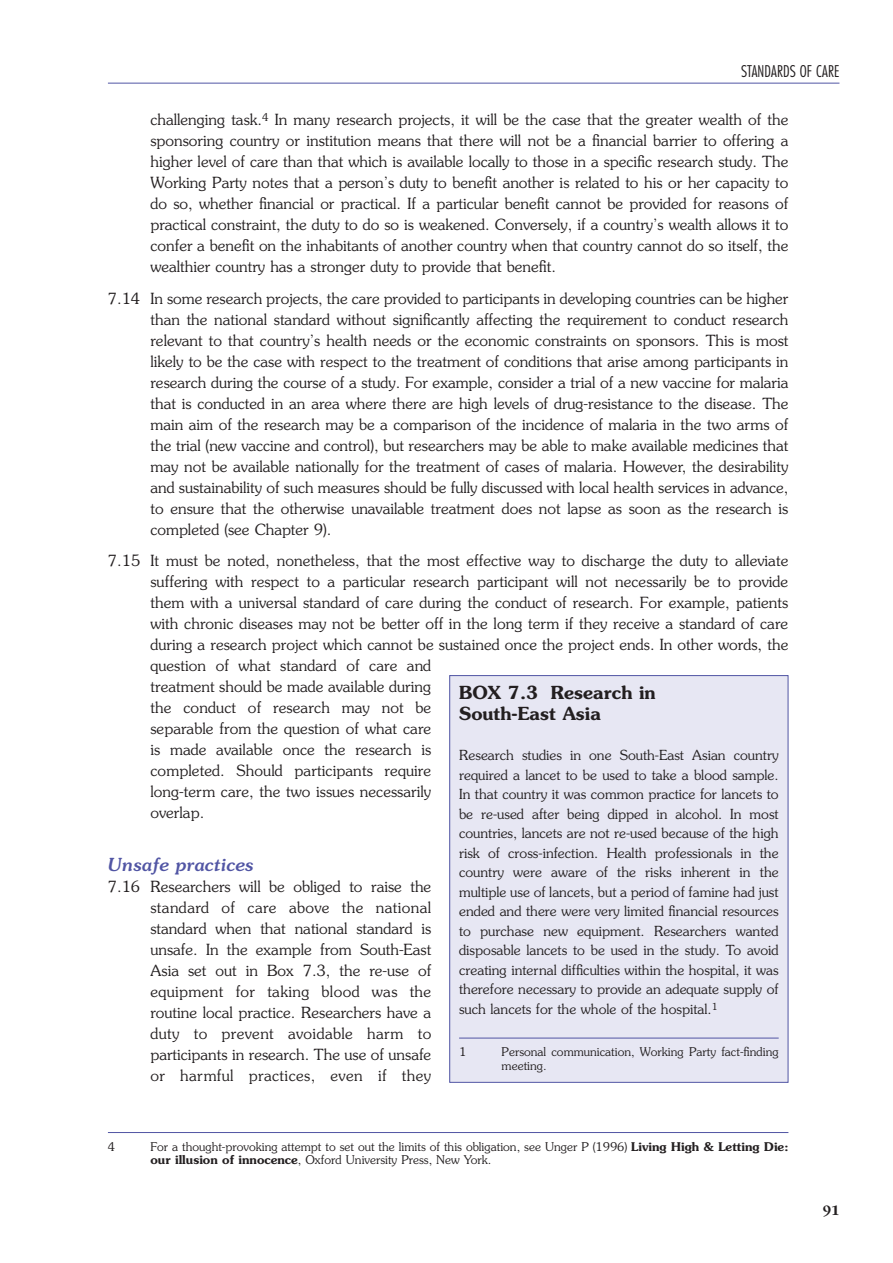
<style>
.page{position:relative;width:893px;height:1263px;background:#fff}
.page>*{position:absolute;margin:0;border:0;box-sizing:border-box;transform-origin:0 0}
.t1{font:600 18px/21px "Souvenir";color:#231f20}
.t2{font:italic 500 18px "Souvenir";color:#5155a4}
.t3{font:300 condensed 15.75px "Futura";letter-spacing:.01em;color:#231f20}
.t4{font:300 15.3px/21px "Souvenir";letter-spacing:.005em;color:#231f20;text-align:justify}
.t5{font:700 15px "Garamond";color:#231f20}
.t6{font:300 13.8px/19.5px "Souvenir";color:#231f20;text-align:justify}
.t7{font:300 12px/13.5px "Souvenir";color:#231f20}
.s1{font-weight:600}
</style>
<div class="page">
<hr style="left:108px;top:83px;width:731px;height:1px;background:#5155a4">
<hr style="left:108px;top:1132px;width:680px;height:1px;background:#5155a4">
<div style="left:450px;top:675px;width:338px;height:407px;background:#e7e7f3"></div>
<hr style="left:459px;top:1037px;width:319px;height:1px;background:#5155a4">
<div style="left:449px;top:675px;width:339px;height:407px;border:1px solid #5155a4"></div>
<p class="t3" style="left:741px;top:64px;width:100px">STANDARDS OF CARE</p>
<p class="t4" style="left:150px;top:110px;width:639px">challenging task.<sup>4</sup> In many research projects, it will be the case that the greater wealth of the sponsoring country or institution means that there will not be a financial barrier to offering a higher level of care than that which is available locally to those in a specific research study. The Working Party notes that a person’s duty to benefit another is related to his or her capacity to do so, whether financial or practical. If a particular benefit cannot be provided for reasons of practical constraint, the duty to do so is weakened. Conversely, if a country’s wealth allows it to confer a benefit on the inhabitants of another country when that country cannot do so itself, the wealthier country has a stronger duty to provide that benefit.</p>
<p class="t4" style="left:150px;top:289px;width:639px;text-indent:-43px">7.14 In some research projects, the care provided to participants in developing countries can be higher than the national standard without significantly affecting the requirement to conduct research relevant to that country’s health needs or the economic constraints on sponsors. This is most likely to be the case with respect to the treatment of conditions that arise among participants in research during the course of a study. For example, consider a trial of a new vaccine for malaria that is conducted in an area where there are high levels of drug-resistance to the disease. The main aim of the research may be a comparison of the incidence of malaria in the two arms of the trial (new vaccine and control), but researchers may be able to make available medicines that may not be available nationally for the treatment of cases of malaria. However, the desirability and sustainability of such measures should be fully discussed with local health services in advance, to ensure that the otherwise unavailable treatment does not lapse as soon as the research is completed (see Chapter 9).</p>
<p class="t4" style="left:150px;top:551px;width:639px;text-align:left;text-indent:-43px">7.15 It must be noted, nonetheless, that the most effective way to discharge the duty to alleviate suffering with respect to a particular research participant will not necessarily be to provide them with a universal standard of care during the conduct of research. For example, patients with chronic diseases may not be better off in the long term if they receive a standard of care during a research project which cannot be sustained once the project ends. In other words, the question of what standard of care and<br>treatment should be made available during<br>the conduct of research may not be<br>separable from the question of what care<br>is made available once the research is<br>completed. Should participants require<br>long-term care, the two issues necessarily<br>overlap.</p>
<p class="t2" style="left:108px;top:857px;width:147px">Unsafe practices</p>
<p class="t4" style="left:150px;top:877px;width:282px;text-indent:-43px">7.16 Researchers will be obliged to raise the standard of care above the national standard when that national standard is unsafe. In the example from South-East Asia set out in Box 7.3, the re-use of equipment for taking blood was the routine local practice. Researchers have a duty to prevent avoidable harm to participants in research. The use of unsafe or harmful practices, even if they</p>
<p class="t1" style="left:459px;top:683px;width:198px">BOX 7.3 Research in<br>South-East Asia</p>
<p class="t6" style="left:459px;top:746px;width:321px">Research studies in one South-East Asian country required a lancet to be used to take a blood sample.<br>In that country it was common practice for lancets to be re-used after being dipped in alcohol. In most countries, lancets are not re-used because of the high risk of cross-infection. Health professionals in the country were aware of the risks inherent in the multiple use of lancets, but a period of famine had just ended and there were very limited financial resources to purchase new equipment. Researchers wanted disposable lancets to be used in the study. To avoid creating internal difficulties within the hospital, it was therefore necessary to provide an adequate supply of such lancets for the whole of the hospital.<sup>1</sup></p>
<p class="t7" style="left:459px;top:1046px;width:9px">1</p>
<p class="t7" style="left:501px;top:1046px;width:278px">Personal communication, Working Party fact-finding meeting.</p>
<p class="t7" style="left:108px;top:1140px;width:9px">4</p>
<p class="t7" style="left:150px;top:1140px;width:639px">For a thought-provoking attempt to set out the limits of this obligation, see Unger P (1996) <span class="s1">Living High &amp; Letting Die: our illusion of innocence</span>, Oxford University Press, New York.</p>
<p class="t5" style="left:822px;top:1204px;width:18px">91</p>
</div>
